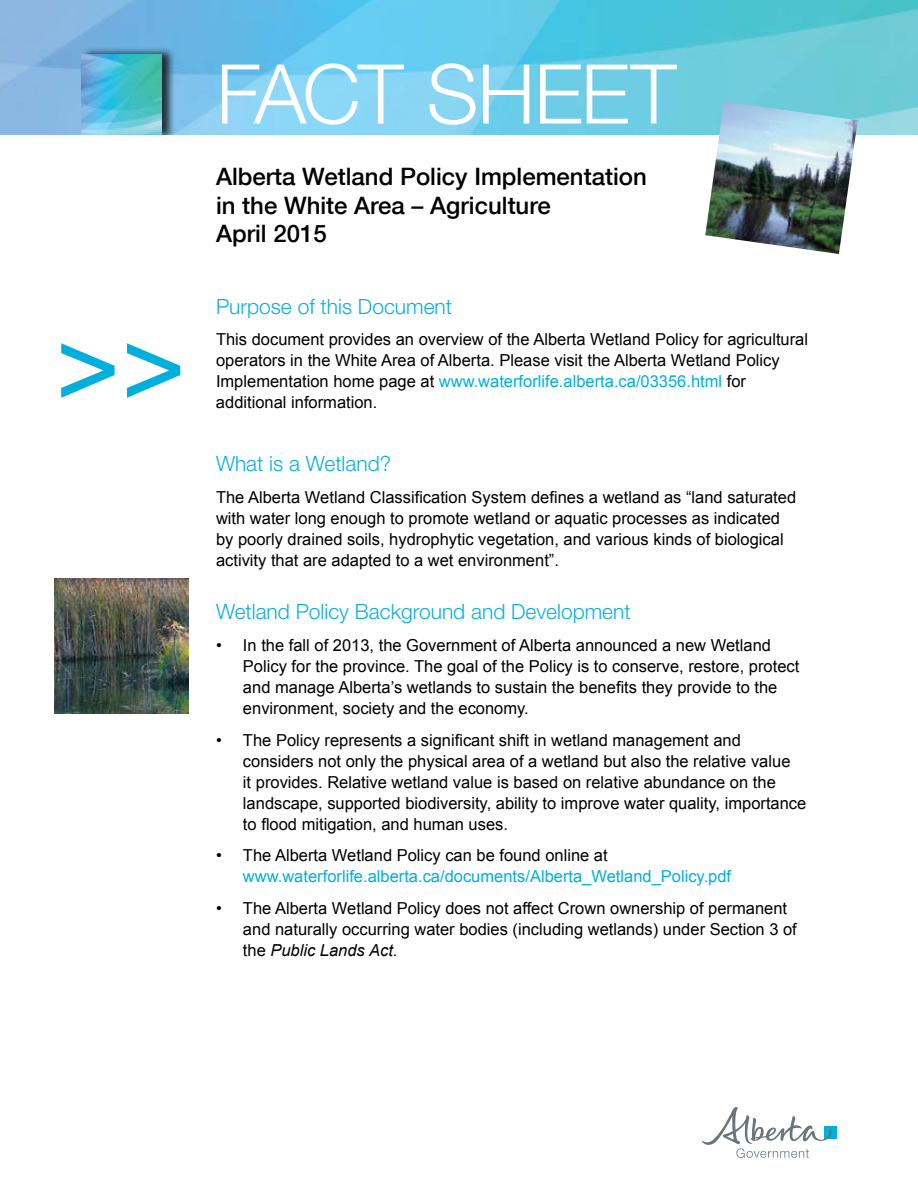
<style>
.page{position:relative;width:918px;height:1188px;background:#fff}
.page>*{position:absolute;margin:0;border:0;box-sizing:border-box;transform-origin:0 0}
.t1{font:112.5px "Arial";color:#00afdb}
.t2{font:300 82.5px "Helvetica Neue LT Std";letter-spacing:-.025em;color:#fff}
.t3{font:500 24px/28.8px "Helvetica Neue";color:#000}
.t4{font:300 21px "Helvetica Neue LT Std";color:#0cafdb}
.t5{font:16.5px/21px "Arial";color:#000}
.t6{font:16.5px "Arial";color:#00afdb}
.s1{color:#00afdb}
.s2{font-style:italic}
</style>
<div class="page">
<img style="left:0;top:0;width:918px;height:135px">
<div style="left:81px;top:47px;width:95px;height:95px;background:#000;opacity:.75"></div>
<img style="left:81px;top:54px;width:81px;height:81px">
<div style="left:54px;top:135px;width:128px;height:9px;background:#fff"></div>
<img style="left:705px;top:102px;width:153px;height:152px">
<img style="left:54px;top:579px;width:135px;height:135px">
<div style="left:825px;top:1126px;width:12px;height:13px;background:#00afdb"></div>
<svg style="left:702px;top:1107px;width:130px;height:51px"></svg>
<h1 class="t1" style="left:55px;top:297px;width:133px">&gt;&gt;</h1>
<h2 class="t2" style="left:216px;top:44px;width:462px">FACT SHEET</h2>
<h3 class="t3" style="left:216px;top:161px;width:432px">Alberta Wetland Policy Implementation in the White Area – Agriculture<br>April 2015</h3>
<p class="t4" style="left:216px;top:293px;width:238px">Purpose of this Document</p>
<p class="t5" style="left:216px;top:329px;width:594px">This document provides an overview of the Alberta Wetland Policy for agricultural operators in the White Area of Alberta. Please visit the Alberta Wetland Policy Implementation home page at <span class="s1">www.waterforlife.alberta.ca/03356.html</span> for additional information.</p>
<p class="t4" style="left:216px;top:450px;width:177px">What is a Wetland?</p>
<p class="t5" style="left:216px;top:486px;width:582px">The Alberta Wetland Classification System defines a wetland as “land saturated with water long enough to promote wetland or aquatic processes as indicated by poorly drained soils, hydrophytic vegetation, and various kinds of biological activity that are adapted to a wet environment”.</p>
<p class="t4" style="left:216px;top:599px;width:416px">Wetland Policy Background and Development</p>
<p class="t5" style="left:243px;top:635px;width:558px;text-indent:-27px">• In the fall of 2013, the Government of Alberta announced a new Wetland Policy for the province. The goal of the Policy is to conserve, restore, protect and manage Alberta’s wetlands to sustain the benefits they provide to the environment, society and the economy.</p>
<p class="t5" style="left:243px;top:729px;width:565px;text-indent:-27px">• The Policy represents a significant shift in wetland management and considers not only the physical area of a wetland but also the relative value<br>it provides. Relative wetland value is based on relative abundance on the landscape, supported biodiversity, ability to improve water quality, importance to flood mitigation, and human uses.</p>
<p class="t5" style="left:216px;top:845px;width:393px">• The Alberta Wetland Policy can be found online at</p>
<p class="t6" style="left:243px;top:866px;width:490px">www.waterforlife.alberta.ca/documents/Alberta_Wetland_Policy.pdf</p>
<p class="t5" style="left:243px;top:898px;width:555px;text-indent:-27px">• The Alberta Wetland Policy does not affect Crown ownership of permanent and naturally occurring water bodies (including wetlands) under Section 3 of the <span class="s2">Public Lands Act</span>.</p>
</div>
